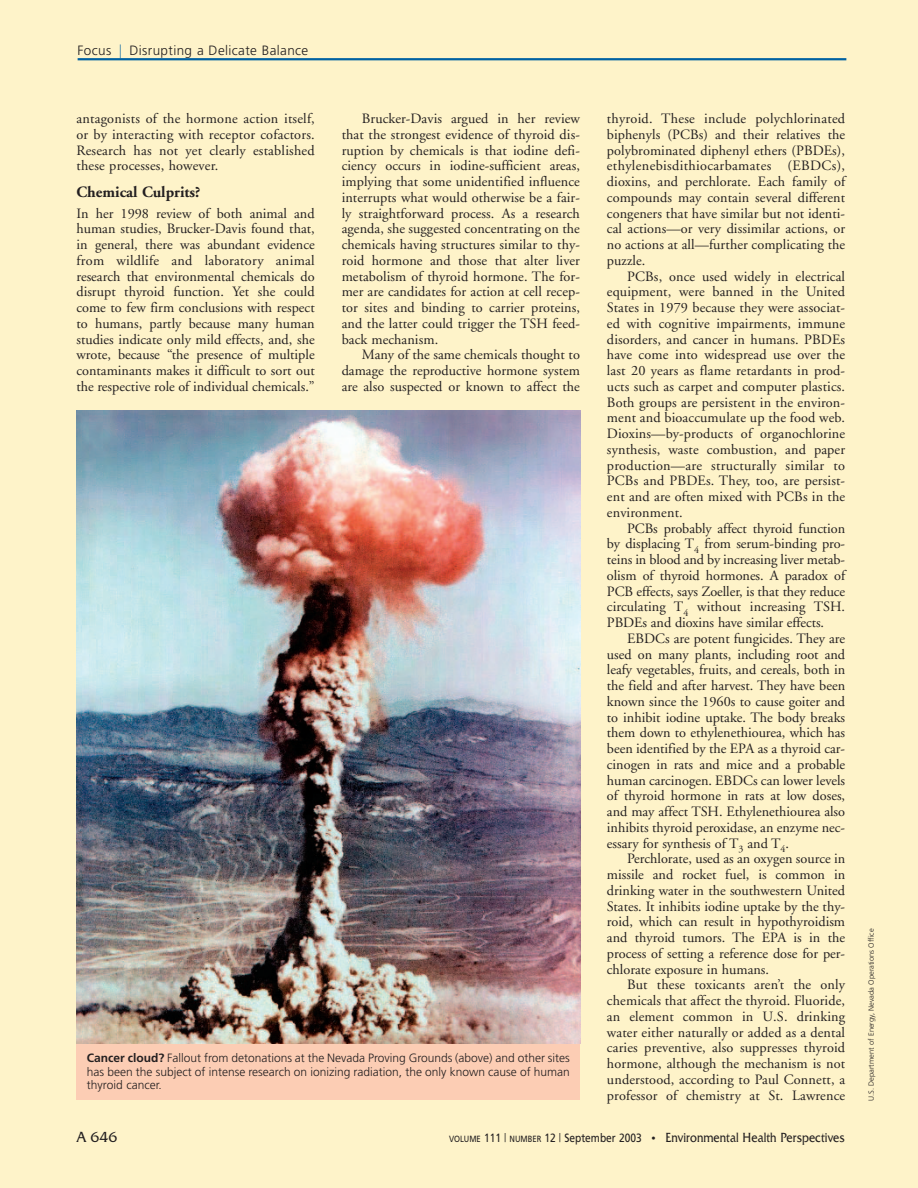
<style>
.page{position:relative;width:918px;height:1188px;background:#fef3c9}
.page>*{position:absolute;margin:0;border:0;box-sizing:border-box;transform-origin:0 0}
.t1{font:700 15.75px "Adobe Garamond";color:#231f20}
.t2{font:15px "Friz Quadrata IT Cby BT";color:#231f20}
.t3{font:14.25px/15.8px "Adobe Garamond";letter-spacing:.005em;color:#231f20;text-align:justify}
.t4{font:13.5px "Friz Quadrata IT Cby BT";color:#231f20;scale:.85 1}
.t5{font:300 13.5px "Frutiger";letter-spacing:.03em;color:#231f20}
.t6{font:300 12px/13.5px "Frutiger";color:#231f20;text-align:justify}
.t7{font:300 7.5px "Frutiger";color:#231f20}
.s1{font-size:18px;color:#0061a2}
.s2{font-weight:700}
.s3{font-family:"Frutiger";font-size:9px}
.s4{font-family:"Frutiger";font-size:12px}
.s5{font-family:"Frutiger";font-weight:300;font-size:12px}
.s6{font-size:10.5px}
</style>
<div class="page">
<div style="left:77px;top:1040px;width:503px;height:59px;background:#fccdb4"></div>
<hr style="left:78px;top:58px;width:768px;height:2px;background:#0061a2">
<img style="left:77px;top:411px;width:503px;height:632px">
<p class="t5" style="left:78px;top:45px;width:232px">Focus <span class="s1">|</span> Disrupting a Delicate Balance</p>
<p class="t3" style="left:76px;top:112px;width:240px">antagonists of the hormone action itself, or by interacting with receptor cofactors.<br>Research has not yet clearly established these processes, however.</p>
<p class="t1" style="left:76px;top:185px;width:126px">Chemical Culprits?</p>
<p class="t3" style="left:76px;top:206px;width:240px">In her 1998 review of both animal and human studies, Brucker-Davis found that, in general, there was abundant evidence from wildlife and laboratory animal research that environmental chemicals do disrupt thyroid function. Yet she could come to few firm conclusions with respect to humans, partly because many human studies indicate only mild effects, and, she wrote, because “the presence of multiple contaminants makes it difficult to sort out the respective role of individual chemicals.”</p>
<p class="t3" style="left:342px;top:112px;width:240px;text-indent:20px">Brucker-Davis argued in her review that the strongest evidence of thyroid dis&shy;ruption by chemicals is that iodine defi&shy;ciency occurs in iodine-sufficient areas, implying that some unidentified influence interrupts what would otherwise be a fair&shy;ly straightforward process. As a research agenda, she suggested concentrating on the chemicals having structures similar to thy&shy;roid hormone and those that alter liver metabolism of thyroid hormone. The for&shy;mer are candidates for action at cell recep&shy;tor sites and binding to carrier proteins, and the latter could trigger the TSH feed&shy;back mechanism.</p>
<p class="t3" style="left:342px;top:348px;width:240px;text-indent:20px">Many of the same chemicals thought to damage the reproductive hormone system are also suspected or known to affect the</p>
<p class="t6" style="left:87px;top:1052px;width:484px"><span class="s2">Cancer cloud?</span> Fallout from detonations at the Nevada Proving Grounds (above) and other sites has been the subject of intense research on ionizing radiation, the only known cause of human thyroid cancer.</p>
<p class="t3" style="left:607px;top:112px;width:240px">thyroid. These include polychlorinated biphenyls (PCBs) and their relatives the polybrominated diphenyl ethers (PBDEs), ethylenebisdithiocarbamates (EBDCs), dioxins, and perchlorate. Each family of compounds may contain several different congeners that have similar but not identi&shy;cal actions—or very dissimilar actions, or no actions at all—further complicating the puzzle.</p>
<p class="t3" style="left:607px;top:269px;width:240px;text-indent:20px">PCBs, once used widely in electrical equipment, were banned in the United States in 1979 because they were associat&shy;ed with cognitive impairments, immune disorders, and cancer in humans. PBDEs have come into widespread use over the last 20 years as flame retardants in prod&shy;ucts such as carpet and computer plastics.<br>Both groups are persistent in the environ&shy;ment and bioaccumulate up the food web.<br>Dioxins—by-products of organochlorine synthesis, waste combustion, and paper production—are structurally similar to PCBs and PBDEs. They, too, are persist&shy;ent and are often mixed with PCBs in the environment.</p>
<p class="t3" style="left:607px;top:521px;width:240px;text-indent:20px">PCBs probably affect thyroid function by displacing T<sub>4</sub> from serum-binding pro&shy;teins in blood and by increasing liver metab&shy;olism of thyroid hormones. A paradox of PCB effects, says Zoeller, is that they reduce circulating T<sub>4</sub> without increasing TSH.<br>PBDEs and dioxins have similar effects.</p>
<p class="t3" style="left:607px;top:632px;width:240px;text-indent:20px">EBDCs are potent fungicides. They are used on many plants, including root and leafy vegetables, fruits, and cereals, both in the field and after harvest. They have been known since the 1960s to cause goiter and to inhibit iodine uptake. The body breaks them down to ethylenethiourea, which has been identified by the EPA as a thyroid car&shy;cinogen in rats and mice and a probable human carcinogen. EBDCs can lower levels of thyroid hormone in rats at low doses, and may affect TSH. Ethylenethiourea also inhibits thyroid peroxidase, an enzyme nec&shy;essary for synthesis of T<sub>3</sub> and T<sub>4</sub>.</p>
<p class="t3" style="left:607px;top:852px;width:240px;text-indent:20px">Perchlorate, used as an oxygen source in missile and rocket fuel, is common in drinking water in the southwestern United States. It inhibits iodine uptake by the thy&shy;roid, which can result in hypothyroidism and thyroid tumors. The EPA is in the process of setting a reference dose for per&shy;chlorate exposure in humans.</p>
<p class="t3" style="left:607px;top:978px;width:240px;text-indent:20px">But these toxicants aren’t the only chemicals that affect the thyroid. Fluoride, an element common in U.S. drinking water either naturally or added as a dental caries preventive, also suppresses thyroid hormone, although the mechanism is not understood, according to Paul Connett, a professor of chemistry at St. Lawrence</p>
<p class="t2" style="left:77px;top:1132px;width:42px">A 646</p>
<p class="t4" style="left:449px;top:1133px;width:467px"><span class="s3">VOLUME</span> <span class="s4">111</span> <span class="s5">|</span> <span class="s3">NUMBER</span> <span class="s4">12</span> <span class="s5">|</span> <span class="s4">September 2003</span> <span class="s6">•</span> Environmental Health Perspectives</p>
<p class="t7" style="left:868px;top:1101px;width:174px;rotate:-90deg">U.S. Department of Energy, Nevada Operations Office</p>
</div>
